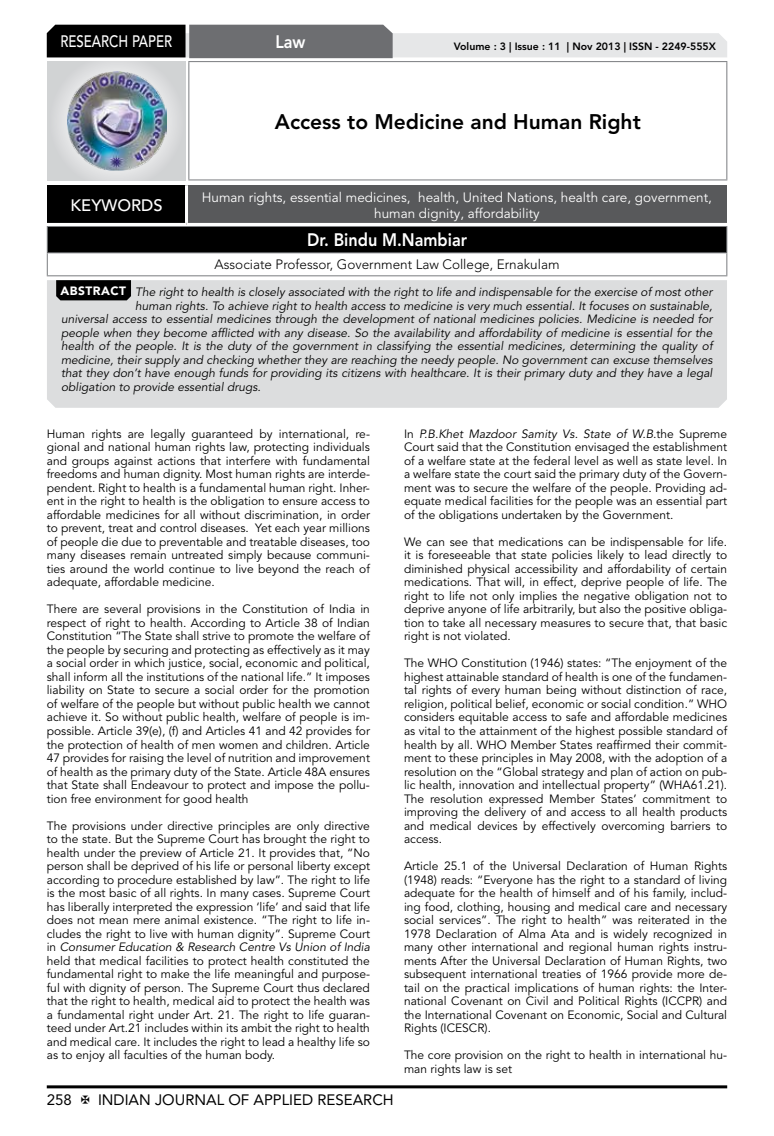
<style>
.page{position:relative;width:774px;height:1136px;background:#fff}
.page>*{position:absolute;margin:0;border:0;box-sizing:border-box;transform-origin:0 0}
.t1{font:800 21px "Avenir LT Std";color:#000}
.t2{font:800 18px "Avenir LT Std";color:#fff;scale:.9 1}
.t3{font:500 16.5px "Avenir LT Std";color:#fff;scale:.8 1}
.t4{font:500 16.5px "Avenir LT Std";color:#fff}
.t5{font:15px "Avenir LT Std";color:#000}
.t6{font:13.5px/16.2px "Avenir LT Std";color:#fff;text-align:center}
.t7{font:300 13.5px "Avenir LT Std";color:#000}
.t8{font:12px/13.5px "Avenir LT Std";color:#000;text-align:justify}
.t9{font:italic 12px "Avenir LT Std";color:#000}
.t10{font:800 10.5px "Avenir LT Std";color:#000}
.s1{font-weight:900;font-style:normal;color:#fff}
.s2{font-style:italic}
</style>
<div class="page">
<hr style="left:47px;top:1085px;width:680px;height:3px;background:#000">
<div style="left:48px;top:62px;width:137px;height:118px;background:linear-gradient(to right,#d9dadb,#d9dadb)"></div>
<img style="left:68px;top:71px;width:99px;height:100px">
<svg style="left:47px;top:25px;width:680px;height:33px;background:#979899"></svg>
<hr style="left:188px;top:61px;width:539px;height:1px;background:#808285">
<hr style="left:188px;top:62px;width:1px;height:117px;background:#808285">
<hr style="left:726px;top:62px;width:1px;height:117px;background:#808285">
<hr style="left:188px;top:179px;width:539px;height:1px;background:#808285">
<div style="left:47px;top:226px;width:680px;height:27px;background:#000"></div>
<hr style="left:47px;top:226px;width:680px;height:1px;background:#808285">
<hr style="left:47px;top:252px;width:680px;height:1px;background:#808285">
<svg style="left:47px;top:227px;width:1px;height:48px"></svg>
<svg style="left:726px;top:227px;width:1px;height:48px"></svg>
<hr style="left:47px;top:275px;width:680px;height:1px;background:#808285">
<div style="left:47px;top:185px;width:139px;height:39px;background:#000"></div>
<div style="left:186px;top:185px;width:541px;height:39px;background:#58595b"></div>
<hr style="left:185px;top:185px;width:3px;height:38px;background:#fff">
<hr style="left:47px;top:223px;width:139px;height:3px;background:#fff">
<hr style="left:186px;top:223px;width:541px;height:3px;background:#fff">
<div style="left:47px;top:280px;width:680px;height:128px;background:#dcddde"></div>
<svg style="left:56px;top:280px;width:75px;height:20px"></svg>
<h3 class="t3" style="left:60px;top:32px;width:139px">RESEARCH PAPER</h3>
<h2 class="t2" style="left:275px;top:31px;width:35px">Law</h2>
<p class="t10" style="left:454px;top:41px;width:264px">Volume : 3 | Issue : 11 | Nov 2013 | ISSN - 2249-555X</p>
<h1 class="t1" style="left:275px;top:109px;width:367px">Access to Medicine and Human Right</h1>
<h3 class="t4" style="left:71px;top:196px;width:94px">KEYWORDS</h3>
<p class="t6" style="left:202px;top:189px;width:512px">Human rights, essential medicines, health, United Nations, health care, government, human dignity, affordability</p>
<h2 class="t2" style="left:307px;top:229px;width:179px">Dr. Bindu M.Nambiar</h2>
<p class="t7" style="left:215px;top:257px;width:346px">Associate Professor, Government Law College, Ernakulam</p>
<p class="t9" style="left:60px;top:285px;width:653px"><span class="s1">ABSTRACT</span> The right to health is closely associated with the right to life and indispensable for the exercise of most other</p>
<p class="t9" style="left:135px;top:298px;width:579px">human rights. To achieve right to health access to medicine is very much essential. It focuses on sustainable,</p>
<p class="t9" style="left:61px;top:312px;width:653px">universal access to essential medicines through the development of national medicines policies. Medicine is needed for</p>
<p class="t9" style="left:61px;top:325px;width:653px">people when they become afflicted with any disease. So the availability and affordability of medicine is essential for the</p>
<p class="t9" style="left:61px;top:339px;width:653px">health of the people. It is the duty of the government in classifying the essential medicines, determining the quality of</p>
<p class="t9" style="left:61px;top:352px;width:653px">medicine, their supply and checking whether they are reaching the needy people. No government can excuse themselves</p>
<p class="t9" style="left:61px;top:366px;width:653px">that they don’t have enough funds for providing its citizens with healthcare. It is their primary duty and they have a legal</p>
<p class="t9" style="left:61px;top:379px;width:201px">obligation to provide essential drugs.</p>
<p class="t8" style="left:47px;top:427px;width:325px">Human rights are legally guaranteed by international, re&shy;gional and national human rights law, protecting individuals and groups against actions that interfere with fundamental freedoms and human dignity. Most human rights are interde&shy;pendent. Right to health is a fundamental human right. Inher&shy;ent in the right to health is the obligation to ensure access to affordable medicines for all without discrimination, in order to prevent, treat and control diseases. Yet each year millions of people die due to preventable and treatable diseases, too many diseases remain untreated simply because communi&shy;ties around the world continue to live beyond the reach of adequate, affordable medicine.</p>
<p class="t8" style="left:47px;top:602px;width:325px">There are several provisions in the Constitution of India in respect of right to health. According to Article 38 of Indian Constitution “The State shall strive to promote the welfare of the people by securing and protecting as effectively as it may a social order in which justice, social, economic and political, shall inform all the institutions of the national life.” It imposes liability on State to secure a social order for the promotion of welfare of the people but without public health we cannot achieve it. So without public health, welfare of people is im&shy;possible. Article 39(e), (f) and Articles 41 and 42 provides for the protection of health of men women and children. Article 47 provides for raising the level of nutrition and improvement of health as the primary duty of the State. Article 48A ensures that State shall Endeavour to protect and impose the pollu&shy;tion free environment for good health</p>
<p class="t8" style="left:47px;top:818px;width:325px">The provisions under directive principles are only directive to the state. But the Supreme Court has brought the right to health under the preview of Article 21. It provides that, “No person shall be deprived of his life or personal liberty except according to procedure established by law”. The right to life is the most basic of all rights. In many cases<span class="s2">.</span> Supreme Court has liberally interpreted the expression ‘life’ and said that life does not mean mere animal existence. “The right to life in&shy;cludes the right to live with human dignity”. Supreme Court in <span class="s2">Consumer Education &amp; Research Centre Vs Union of India </span>held that medical facilities to protect health constituted the fundamental right to make the life meaningful and purpose&shy;ful with dignity of person. The Supreme Court thus declared that the right to health, medical aid to protect the health was a fundamental right under Art. 21. The right to life guaran&shy;teed under Art.21 includes within its ambit the right to health and medical care. It includes the right to lead a healthy life so as to enjoy all faculties of the human body.</p>
<p class="t8" style="left:404px;top:427px;width:325px">In <span class="s2">P.B.Khet Mazdoor Samity Vs. State of W.B.</span>the Supreme Court said that the Constitution envisaged the establishment of a welfare state at the federal level as well as state level. In a welfare state the court said the primary duty of the Govern&shy;ment was to secure the welfare of the people. Providing ad&shy;equate medical facilities for the people was an essential part of the obligations undertaken by the Government.</p>
<p class="t8" style="left:404px;top:535px;width:325px">We can see that medications can be indispensable for life. it is foreseeable that state policies likely to lead directly to diminished physical accessibility and affordability of certain medications. That will, in effect, deprive people of life. The right to life not only implies the negative obligation not to deprive anyone of life arbitrarily, but also the positive obliga&shy;tion to take all necessary measures to secure that, that basic right is not violated.</p>
<p class="t8" style="left:404px;top:656px;width:325px">The WHO Constitution (1946) states: “The enjoyment of the highest attainable standard of health is one of the fundamen&shy;tal rights of every human being without distinction of race, religion, political belief, economic or social condition.” WHO considers equitable access to safe and affordable medicines as vital to the attainment of the highest possible standard of health by all. WHO Member States reaffirmed their commit&shy;ment to these principles in May 2008, with the adoption of a resolution on the “Global strategy and plan of action on pub&shy;lic health, innovation and intellectual property” (WHA61.21).<br>The resolution expressed Member States’ commitment to improving the delivery of and access to all health products and medical devices by effectively overcoming barriers to access.</p>
<p class="t8" style="left:404px;top:859px;width:325px">Article 25.1 of the Universal Declaration of Human Rights (1948) reads: “Everyone has the right to a standard of living adequate for the health of himself and of his family, includ&shy;ing food, clothing, housing and medical care and necessary social services”. The right to health” was reiterated in the 1978 Declaration of Alma Ata and is widely recognized in many other international and regional human rights instru&shy;ments After the Universal Declaration of Human Rights, two subsequent international treaties of 1966 provide more de&shy;tail on the practical implications of human rights: the Inter&shy;national Covenant on Civil and Political Rights (ICCPR) and the International Covenant on Economic, Social and Cultural Rights (ICESCR).</p>
<p class="t8" style="left:404px;top:1048px;width:325px">The core provision on the right to health in international hu&shy;man rights law is set</p>
<p class="t5" style="left:47px;top:1090px;width:27px">258</p>
<p class="t5" style="left:98px;top:1090px;width:297px">INDIAN JOURNAL OF APPLIED RESEARCH</p>
</div>
